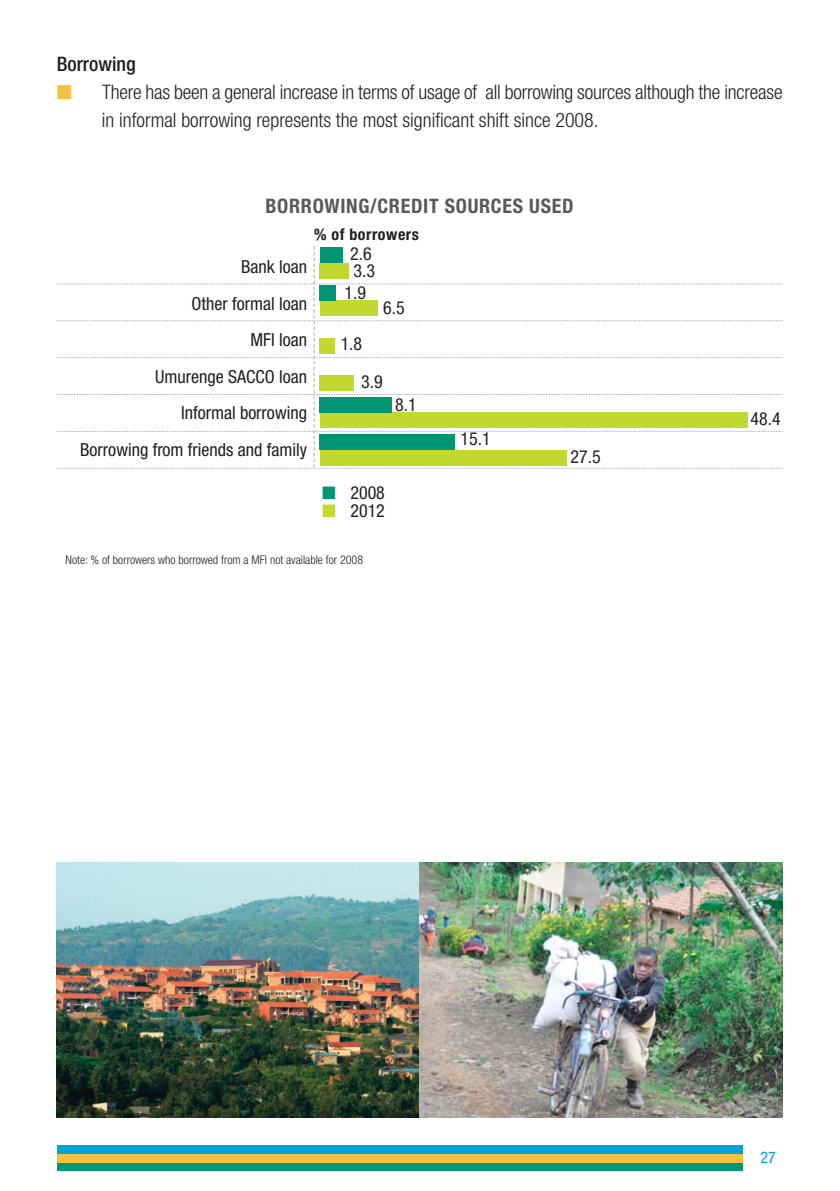
<style>
.page{position:relative;width:840px;height:1191px;background:#fff}
.page>*{position:absolute;margin:0;border:0;box-sizing:border-box;transform-origin:0 0}
.t1{font:300 condensed 20px/28px "Helvetica Neue";letter-spacing:-.01em;color:#231f20}
.t2{font:700 condensed 20px "Helvetica Neue";letter-spacing:.035em;color:#58595b}
.t3{font:500 condensed 20px "Helvetica Neue";color:#231f20}
.t4{font:condensed 18px/36.6px "Helvetica Neue";color:#231f20}
.t5{font:700 condensed 16px "Helvetica Neue";letter-spacing:.035em;color:#231f20}
.t6{font:condensed 16px "Helvetica Neue";color:#00a3d4}
.t7{font:300 condensed 12px "Helvetica Neue";color:#231f20}
.s1{color:#f5c042}
.s2{color:#009775}
.s3{color:#c1d82f}
</style>
<div class="page">
<div style="left:57px;top:1145px;width:686px;height:9px;background:#00a3d4"></div>
<div style="left:57px;top:1162px;width:686px;height:9px;background:#009775"></div>
<div style="left:57px;top:1154px;width:686px;height:8px;background:#f5c042"></div>
<svg style="left:57px;top:246px;width:725px;height:223px"></svg>
<img style="left:57px;top:862px;width:363px;height:255px">
<img style="left:420px;top:862px;width:362px;height:255px">
<p class="t3" style="left:57px;top:57px;width:81px">Borrowing</p>
<p class="t1" style="left:102px;top:80px;width:682px;text-indent:-45px"><span class="s1">■</span> There has been a general increase in terms of usage of all borrowing sources although the increase in informal borrowing represents the most significant shift since 2008.</p>
<p class="t2" style="left:265px;top:198px;width:310px">BORROWING/CREDIT SOURCES USED</p>
<p class="t5" style="left:314px;top:228px;width:106px">% of borrowers</p>
<p class="t4" style="left:350px;top:247px;width:26px;line-height:16.4px">2.6<br>3.3</p>
<p class="t4" style="left:344px;top:276px;width:23px">1.9</p>
<p class="t4" style="left:383px;top:291px;width:23px">6.5</p>
<p class="t4" style="left:361px;top:326px;width:23px;line-height:38px;text-indent:-20px">1.8<br>3.9</p>
<p class="t4" style="left:395px;top:387px;width:23px">8.1</p>
<p class="t4" style="left:80px;top:250px;width:228px;text-align:right">Bank loan<br>Other formal loan<br>MFI loan<br>Umurenge SACCO loan<br>Informal borrowing<br>Borrowing from friends and family</p>
<p class="t4" style="left:461px;top:422px;width:32px">15.1</p>
<p class="t4" style="left:571px;top:440px;width:32px">27.5</p>
<p class="t4" style="left:322px;top:475px;width:64px"><span class="s2">■</span> 2008</p>
<p class="t4" style="left:322px;top:493px;width:64px"><span class="s3">■</span> 2012</p>
<p class="t7" style="left:66px;top:555px;width:299px">Note: % of borrowers who borrowed from a MFI not available for 2008</p>
<p class="t4" style="left:750px;top:402px;width:32px">48.4</p>
<p class="t6" style="left:761px;top:1151px;width:17px">27</p>
</div>
